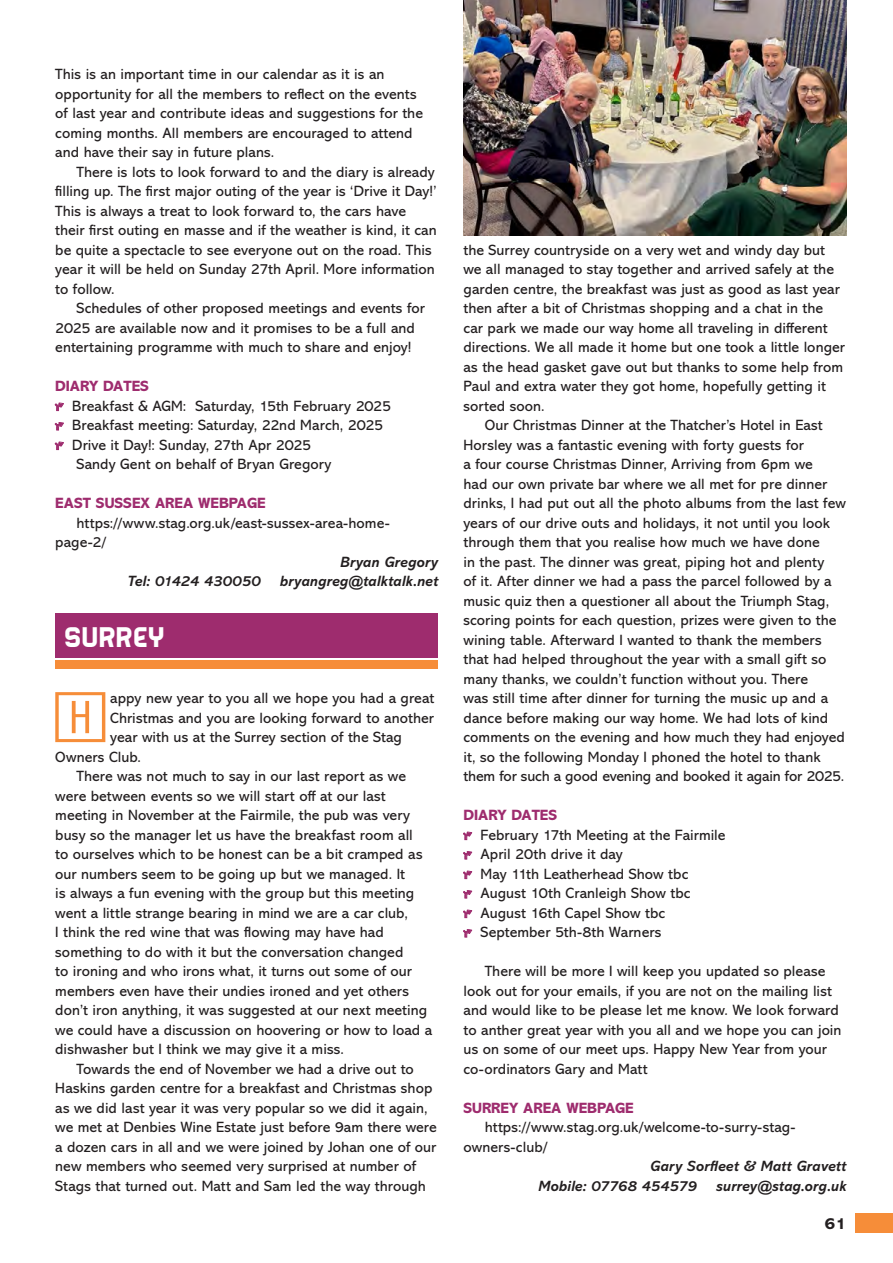
<style>
.page{position:relative;width:893px;height:1263px;background:#fff}
.page>*{position:absolute;margin:0;border:0;box-sizing:border-box;transform-origin:0 0}
.AREA_TEXT_-_Para_1{font:68.25px "Square Frame";color:#f68d39}
.BOX_-_Region_Head{font:33px "Bender Solid";letter-spacing:.005em;color:#fff}
.t1{font:800 16.5px "Abadi MT Pro";color:#231f20}
.TEXT_-_Body{font:15px/19.5px "Abadi MT Pro";letter-spacing:.005em;color:#231f20}
.AREA_TEXT_-_Para_1-2{font:15px "Abadi MT Pro";letter-spacing:.005em;color:#231f20}
.TEXT-_Report_Author{font:italic 700 15px "Abadi MT Pro";color:#231f20}
.TEXT_-_Diary_Date_Heading{font:800 15px "Abadi MT Pro";color:#9e2c6e}
</style>
<div class="page">
<div style="left:55px;top:614px;width:383px;height:44px;background:#9e2c6e"></div>
<div style="left:55px;top:660px;width:383px;height:9px;background:#f68d39"></div>
<img style="left:463px;top:0;width:383px;height:235px">
<div style="left:855px;top:1213px;width:38px;height:20px;background:#f68d39"></div>
<p class="TEXT_-_Body" style="left:55px;top:64px;width:369px">This is an important time in our calendar as it is an opportunity for all the members to reflect on the events of last year and contribute ideas and suggestions for the coming months. All members are encouraged to attend and have their say in future plans.</p>
<p class="TEXT_-_Body" style="left:55px;top:162px;width:383px;text-indent:21px">There is lots to look forward to and the diary is already filling up. The first major outing of the year is ‘Drive it Day!’ This is always a treat to look forward to, the cars have their first outing en masse and if the weather is kind, it can be quite a spectacle to see everyone out on the road. This year it will be held on Sunday 27th April. More information to follow.</p>
<p class="TEXT_-_Body" style="left:55px;top:298px;width:371px;text-indent:21px">Schedules of other proposed meetings and events for<br>2025 are available now and it promises to be a full and entertaining programme with much to share and enjoy!</p>
<p class="TEXT_-_Diary_Date_Heading" style="left:55px;top:378px;width:95px">DIARY DATES</p>
<p class="TEXT_-_Body" style="left:72px;top:396px;width:320px">Breakfast &amp; AGM: Saturday, 15th February 2025</p>
<p class="TEXT_-_Body" style="left:72px;top:415px;width:312px">Breakfast meeting: Saturday, 22nd March, 2025</p>
<p class="TEXT_-_Body" style="left:72px;top:435px;width:241px">Drive it Day!: Sunday, 27th Apr 2025</p>
<p class="TEXT_-_Body" style="left:77px;top:454px;width:256px">Sandy Gent on behalf of Bryan Gregory</p>
<p class="TEXT_-_Diary_Date_Heading" style="left:55px;top:495px;width:212px">EAST SUSSEX AREA WEBPAGE</p>
<p class="TEXT_-_Body" style="left:55px;top:513px;width:336px;text-indent:21px">https://www.stag.org.uk/east-sussex-area-home&shy;page-2/</p>
<p class="TEXT-_Report_Author" style="left:340px;top:553px;width:99px">Bryan Gregory</p>
<p class="TEXT-_Report_Author" style="left:128px;top:573px;width:135px">Tel: 01424 430050</p>
<p class="TEXT-_Report_Author" style="left:280px;top:573px;width:160px">bryangreg@talktalk.net</p>
<p class="BOX_-_Region_Head" style="left:64px;top:620px;width:102px">SURREY</p>
<p class="AREA_TEXT_-_Para_1" style="left:51px;top:679px;width:61px">H</p>
<p class="AREA_TEXT_-_Para_1-2" style="left:110px;top:690px;width:325px">appy new year to you all we hope you had a great</p>
<p class="AREA_TEXT_-_Para_1-2" style="left:110px;top:709px;width:325px">Christmas and you are looking forward to another</p>
<p class="AREA_TEXT_-_Para_1-2" style="left:110px;top:729px;width:293px">year with us at the Surrey section of the Stag</p>
<p class="AREA_TEXT_-_Para_1-2" style="left:55px;top:748px;width:87px">Owners Club.</p>
<p class="TEXT_-_Body" style="left:55px;top:766px;width:378px;text-indent:21px">There was not much to say in our last report as we were between events so we will start off at our last meeting in November at the Fairmile, the pub was very busy so the manager let us have the breakfast room all<br>to ourselves which to be honest can be a bit cramped as our numbers seem to be going up but we managed. It<br>is always a fun evening with the group but this meeting went a little strange bearing in mind we are a car club,<br>I think the red wine that was flowing may have had something to do with it but the conversation changed<br>to ironing and who irons what, it turns out some of our members even have their undies ironed and yet others don’t iron anything, it was suggested at our next meeting we could have a discussion on hoovering or how to load a dishwasher but I think we may give it a miss.</p>
<p class="TEXT_-_Body" style="left:55px;top:1059px;width:383px;text-indent:21px">Towards the end of November we had a drive out to Haskins garden centre for a breakfast and Christmas shop as we did last year it was very popular so we did it again, we met at Denbies Wine Estate just before 9am there were a dozen cars in all and we were joined by Johan one of our new members who seemed very surprised at number of Stags that turned out. Matt and Sam led the way through</p>
<p class="TEXT_-_Body" style="left:463px;top:240px;width:383px">the Surrey countryside on a very wet and windy day but we all managed to stay together and arrived safely at the garden centre, the breakfast was just as good as last year then after a bit of Christmas shopping and a chat in the car park we made our way home all traveling in different directions. We all made it home but one took a little longer as the head gasket gave out but thanks to some help from Paul and extra water they got home, hopefully getting it sorted soon.</p>
<p class="TEXT_-_Body" style="left:463px;top:415px;width:384px;text-indent:21px">Our Christmas Dinner at the Thatcher’s Hotel in East Horsley was a fantastic evening with forty guests for<br>a four course Christmas Dinner, Arriving from 6pm we<br>had our own private bar where we all met for pre dinner drinks, I had put out all the photo albums from the last few years of our drive outs and holidays, it not until you look through them that you realise how much we have done<br>in the past. The dinner was great, piping hot and plenty<br>of it. After dinner we had a pass the parcel followed by a music quiz then a questioner all about the Triumph Stag, scoring points for each question, prizes were given to the wining table. Afterward I wanted to thank the members that had helped throughout the year with a small gift so many thanks, we couldn’t function without you. There<br>was still time after dinner for turning the music up and a dance before making our way home. We had lots of kind comments on the evening and how much they had enjoyed it, so the following Monday I phoned the hotel to thank them for such a good evening and booked it again for 2025.</p>
<p class="TEXT_-_Diary_Date_Heading" style="left:463px;top:807px;width:95px">DIARY DATES</p>
<p class="TEXT_-_Body" style="left:480px;top:825px;width:246px">February 17th Meeting at the Fairmile</p>
<p class="TEXT_-_Body" style="left:480px;top:844px;width:144px">April 20th drive it day</p>
<p class="TEXT_-_Body" style="left:480px;top:864px;width:209px">May 11th Leatherhead Show tbc</p>
<p class="TEXT_-_Body" style="left:480px;top:883px;width:211px">August 10th Cranleigh Show tbc</p>
<p class="TEXT_-_Body" style="left:480px;top:903px;width:186px">August 16th Capel Show tbc</p>
<p class="TEXT_-_Body" style="left:480px;top:922px;width:182px">September 5th-8th Warners</p>
<p class="TEXT_-_Body" style="left:463px;top:961px;width:379px;text-indent:21px">There will be more I will keep you updated so please look out for your emails, if you are not on the mailing list and would like to be please let me know. We look forward to anther great year with you all and we hope you can join us on some of our meet ups. Happy New Year from your co-ordinators Gary and Matt</p>
<p class="TEXT_-_Diary_Date_Heading" style="left:463px;top:1099px;width:172px">SURREY AREA WEBPAGE</p>
<p class="TEXT_-_Body" style="left:463px;top:1117px;width:333px;text-indent:21px">https://www.stag.org.uk/welcome-to-surry-stag&shy;owners-club/</p>
<p class="TEXT-_Report_Author" style="left:650px;top:1158px;width:197px">Gary Sorfleet &amp; Matt Gravett</p>
<p class="TEXT-_Report_Author" style="left:538px;top:1177px;width:160px">Mobile: 07768 454579</p>
<p class="TEXT-_Report_Author" style="left:716px;top:1177px;width:132px">surrey@stag.org.uk</p>
<p class="t1" style="left:824px;top:1214px;width:23px">61</p>
</div>
